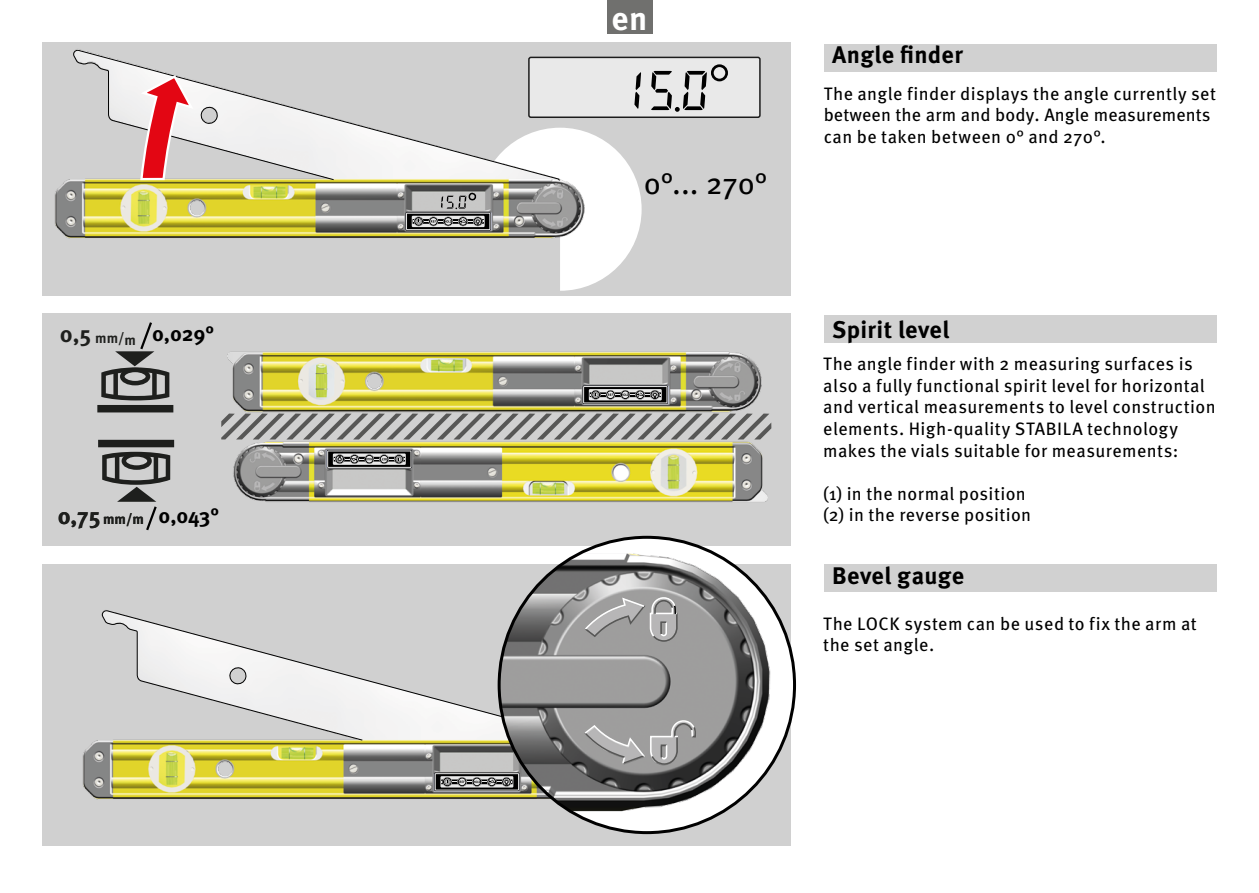
<style>
.page{position:relative;width:1259px;height:893px;background:#fff}
.page>*{position:absolute;margin:0;border:0;box-sizing:border-box;transform-origin:0 0}
.t1{font:700 33px "Meta Pro";color:#fff}
.Meta_Book_Roman_12_A{font:30px "Meta Pro";color:#000}
.Meta_Bold_Roman_7{font:700 24px "Meta Pro";letter-spacing:.01em;color:#000}
.t2{font:700 22.8px "Meta Pro";color:#1e1f1d}
.t3{font:700 21px "Meta Pro";letter-spacing:-.01em;color:#000}
.Meta_Bold_Roman_7-2{font:18px/21.6px "Meta Pro";letter-spacing:.02em;color:#000}
.t4{font:700 14.4px "Meta Pro";color:#1e1f1d}
.s1{font-size:22.8px}
.s2{font-size:14.4px}
</style>
<div class="page">
<div style="left:606px;top:0;width:46px;height:34px;background:#70706e"></div>
<div style="left:43px;top:314px;width:748px;height:232px;background:#d0d0d0"></div>
<div style="left:98px;top:440px;width:76px;height:7px;background:#1e1f1d"></div>
<img style="left:227px;top:351px;width:535px;height:61px">
<svg style="left:582px;top:385px;width:86px;height:19px"></svg>
<div style="left:583px;top:386px;width:84px;height:17px;border:1px solid #e9e9e9"></div>
<svg style="left:589px;top:389px;width:73px;height:11px"></svg>
<img style="left:233px;top:441px;width:535px;height:61px">
<div style="left:327px;top:450px;width:85px;height:18px;background:#000"></div>
<div style="left:327px;top:451px;width:84px;height:17px;border:1px solid #e9e9e9"></div>
<svg style="left:333px;top:453px;width:73px;height:12px"></svg>
<svg style="left:221px;top:414px;width:551px;height:25px"></svg>
<div style="left:97px;top:405px;width:76px;height:7px;background:#1e1f1d"></div>
<svg style="left:102px;top:451px;width:68px;height:80px"></svg>
<svg style="left:101px;top:322px;width:68px;height:78px"></svg>
<div style="left:823px;top:564px;width:393px;height:27px;background:#d1d1d1"></div>
<div style="left:43px;top:42px;width:748px;height:254px;background:#d0d0d0"></div>
<div style="left:529px;top:57px;width:231px;height:60px;background:#e9e9e9;border-radius:2px"></div>
<div style="left:528px;top:57px;width:232px;height:61px;border:2px solid #1c1c1c;border-radius:2px"></div>
<svg style="left:651px;top:71px;width:56px;height:41px"></svg>
<svg style="left:634px;top:72px;width:7px;height:37px"></svg>
<div style="left:711px;top:64px;width:17px;height:17px;border:3px solid #000;border-radius:50%"></div>
<div style="left:823px;top:44px;width:393px;height:27px;background:#d1d1d1"></div>
<div style="left:823px;top:315px;width:393px;height:27px;background:#d1d1d1"></div>
<img style="left:54px;top:56px;width:531px;height:183px">
<svg style="left:73px;top:49px;width:487px;height:132px"></svg>
<svg style="left:405px;top:212px;width:86px;height:19px"></svg>
<div style="left:406px;top:213px;width:84px;height:17px;border:1px solid #e9e9e9"></div>
<svg style="left:412px;top:128px;width:229px;height:163px"></svg>
<svg style="left:139px;top:74px;width:54px;height:107px"></svg>
<div style="left:43px;top:564px;width:748px;height:281px;background:#d0d0d0"></div>
<img style="left:82px;top:740px;width:417px;height:60px">
<svg style="left:101px;top:610px;width:398px;height:132px"></svg>
<svg style="left:434px;top:773px;width:85px;height:18px"></svg>
<div style="left:435px;top:773px;width:84px;height:17px;border:1px solid #e9e9e9"></div>
<svg style="left:440px;top:776px;width:59px;height:11px"></svg>
<div style="left:499px;top:537px;width:295px;height:296px;background:#fff;border-radius:50%"></div>
<img style="left:499px;top:553px;width:273px;height:263px">
<svg style="left:583px;top:597px;width:95px;height:45px"></svg>
<svg style="left:583px;top:721px;width:113px;height:44px"></svg>
<p class="t4" style="left:60px;top:327px;width:78px"><span class="s1">0,5</span> mm/m</p>
<p class="t3" style="left:152px;top:318px;width:63px">0,029°</p>
<p class="t2" style="left:58px;top:498px;width:88px">0,75 <span class="s2">mm/m</span></p>
<p class="t3" style="left:159px;top:499px;width:62px">0,043°</p>
<h1 class="t1" style="left:611px;top:-7px;width:38px">en</h1>
<p class="Meta_Book_Roman_12_A" style="left:644px;top:161px;width:125px">0°... 270°</p>
<p class="Meta_Bold_Roman_7" style="left:832px;top:36px;width:132px">Angle finder</p>
<p class="Meta_Bold_Roman_7-2" style="left:823px;top:81px;width:394px">The angle finder displays the angle currently set between the arm and body. Angle measurements can be taken between 0° and 270°.</p>
<p class="Meta_Bold_Roman_7" style="left:832px;top:311px;width:119px">Spirit level</p>
<p class="Meta_Bold_Roman_7-2" style="left:823px;top:352px;width:394px">The angle finder with 2 measuring surfaces is also a fully functional spirit level for horizontal and vertical measurements to level construction elements. High-quality STABILA technology makes the vials suitable for measurements:</p>
<p class="Meta_Bold_Roman_7-2" style="left:823px;top:481px;width:209px">(1) in the normal position (2) in the reverse position</p>
<p class="Meta_Bold_Roman_7" style="left:832px;top:557px;width:133px">Bevel gauge</p>
<p class="Meta_Bold_Roman_7-2" style="left:823px;top:611px;width:375px">The LOCK system can be used to fix the arm at the set angle.</p>
</div>
